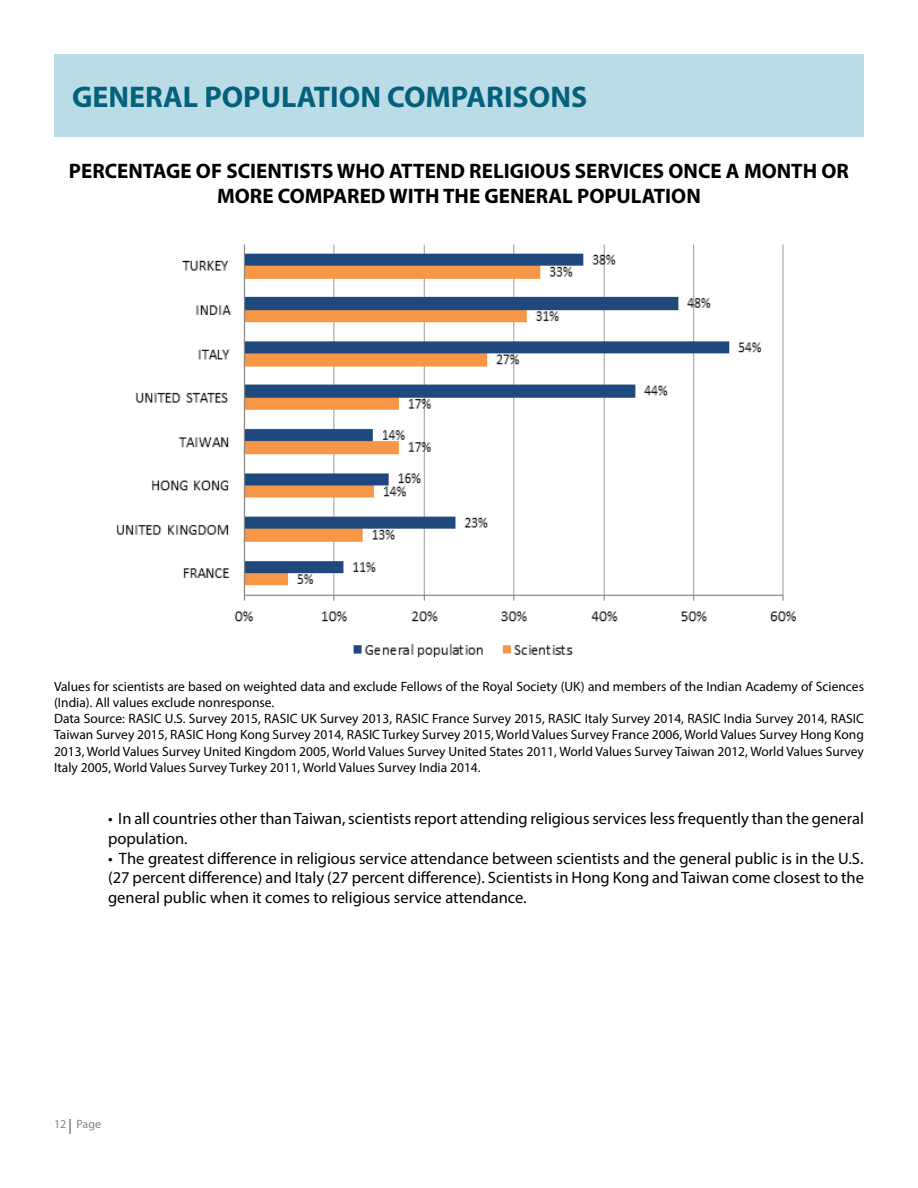
<style>
.page{position:relative;width:918px;height:1188px;background:#fff}
.page>*{position:absolute;margin:0;border:0;box-sizing:border-box;transform-origin:0 0}
.t1{font:700 30px "Myriad Pro";color:#04617b}
.t2{font:700 21px/25.2px "Myriad Pro";color:#000;text-align:center}
.t3{font:16.5px/19.8px "Myriad Pro";color:#000}
.t4{font:13.5px/16.2px "Myriad Pro";color:#000}
.t5{font:12px "Myriad Pro";color:#7f848a}
</style>
<div class="page">
<div style="left:54px;top:54px;width:810px;height:83px;background:#badce7"></div>
<svg style="left:69px;top:1119px;width:2px;height:15px"></svg>
<img style="left:116px;top:244px;width:681px;height:414px">
<h1 class="t1" style="left:72px;top:77px;width:517px">GENERAL POPULATION COMPARISONS</h1>
<h2 class="t2" style="left:69px;top:157px;width:782px">PERCENTAGE OF SCIENTISTS WHO ATTEND RELIGIOUS SERVICES ONCE A MONTH OR<br>MORE COMPARED WITH THE GENERAL POPULATION</h2>
<p class="t4" style="left:54px;top:678px;width:812px">Values for scientists are based on weighted data and exclude Fellows of the Royal Society (UK) and members of the Indian Academy of Sciences (India). All values exclude nonresponse.<br>Data Source: RASIC U.S. Survey 2015, RASIC UK Survey 2013, RASIC France Survey 2015, RASIC Italy Survey 2014, RASIC India Survey 2014, RASIC Taiwan Survey 2015, RASIC Hong Kong Survey 2014, RASIC Turkey Survey 2015, World Values Survey France 2006, World Values Survey Hong Kong 2013, World Values Survey United Kingdom 2005, World Values Survey United States 2011, World Values Survey Taiwan 2012, World Values Survey Italy 2005, World Values Survey Turkey 2011, World Values Survey India 2014.</p>
<p class="t3" style="left:108px;top:808px;width:758px">• In all countries other than Taiwan, scientists report attending religious services less frequently than the general population.</p>
<p class="t3" style="left:108px;top:848px;width:758px;text-align:justify">• The greatest difference in religious service attendance between scientists and the general public is in the U.S. (27 percent difference) and Italy (27 percent difference). Scientists in Hong Kong and Taiwan come closest to the general public when it comes to religious service attendance.</p>
<p class="t5" style="left:54px;top:1117px;width:49px">12 Page</p>
</div>
